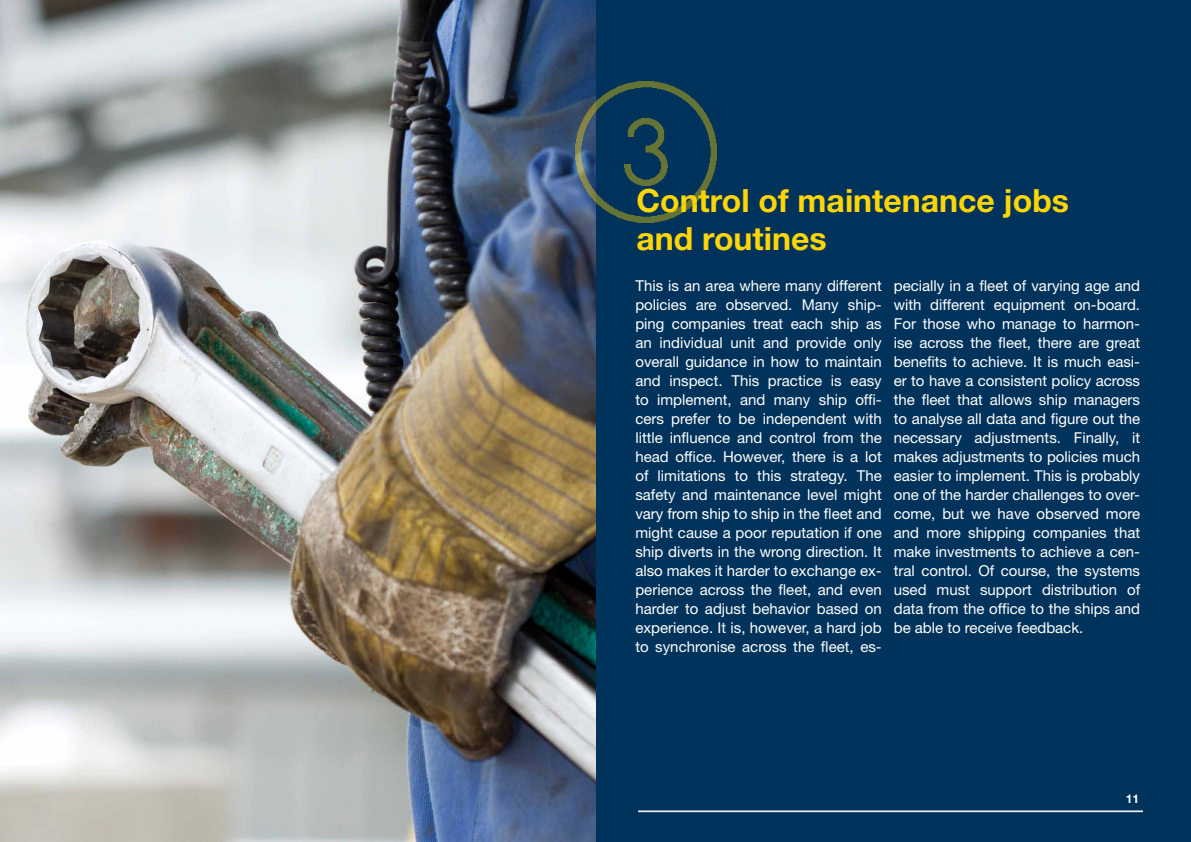
<style>
.page{position:relative;width:1191px;height:842px;background:#00335b}
.page>*{position:absolute;margin:0;border:0;box-sizing:border-box;transform-origin:0 0}
.t1{font:700 32px/38.4px "Helvetica Neue LT Std";color:#fed505}
.t2{font:15px/19px "Helvetica Neue LT Std";color:#fff;text-align:justify}
.t3{font:700 12px "Helvetica Neue LT Std";color:#fff}
</style>
<div class="page">
<hr style="left:638px;top:811px;width:504px;height:1px;background:#fff">
<img style="left:0;top:0;width:595px;height:842px">
<img style="left:569px;top:76px;width:148px;height:153px">
<h1 class="t1" style="left:636px;top:181px;width:434px">Control of maintenance jobs and routines</h1>
<p class="t2" style="left:635px;top:276px;width:248px">This is an area where many different policies are observed. Many ship&shy;ping companies treat each ship as an individual unit and provide only overall guidance in how to maintain and inspect. This practice is easy to implement, and many ship offi&shy;cers prefer to be independent with little influence and control from the head office. However, there is a lot of limitations to this strategy. The safety and maintenance level might vary from ship to ship in the fleet and might cause a poor reputation if one ship diverts in the wrong direction. It also makes it harder to exchange ex&shy;perience across the fleet, and even harder to adjust behavior based on experience. It is, however, a hard job to synchronise across the fleet, es-</p>
<p class="t2" style="left:893px;top:276px;width:248px">pecially in a fleet of varying age and with different equipment on-board.<br>For those who manage to harmon&shy;ise across the fleet, there are great benefits to achieve. It is much easi&shy;er to have a consistent policy across the fleet that allows ship managers to analyse all data and figure out the necessary adjustments. Finally, it makes adjustments to policies much easier to implement. This is probably one of the harder challenges to over&shy;come, but we have observed more and more shipping companies that make investments to achieve a cen&shy;tral control. Of course, the systems used must support distribution of data from the office to the ships and be able to receive feedback.</p>
<p class="t3" style="left:1125px;top:791px;width:15px">11</p>
</div>
